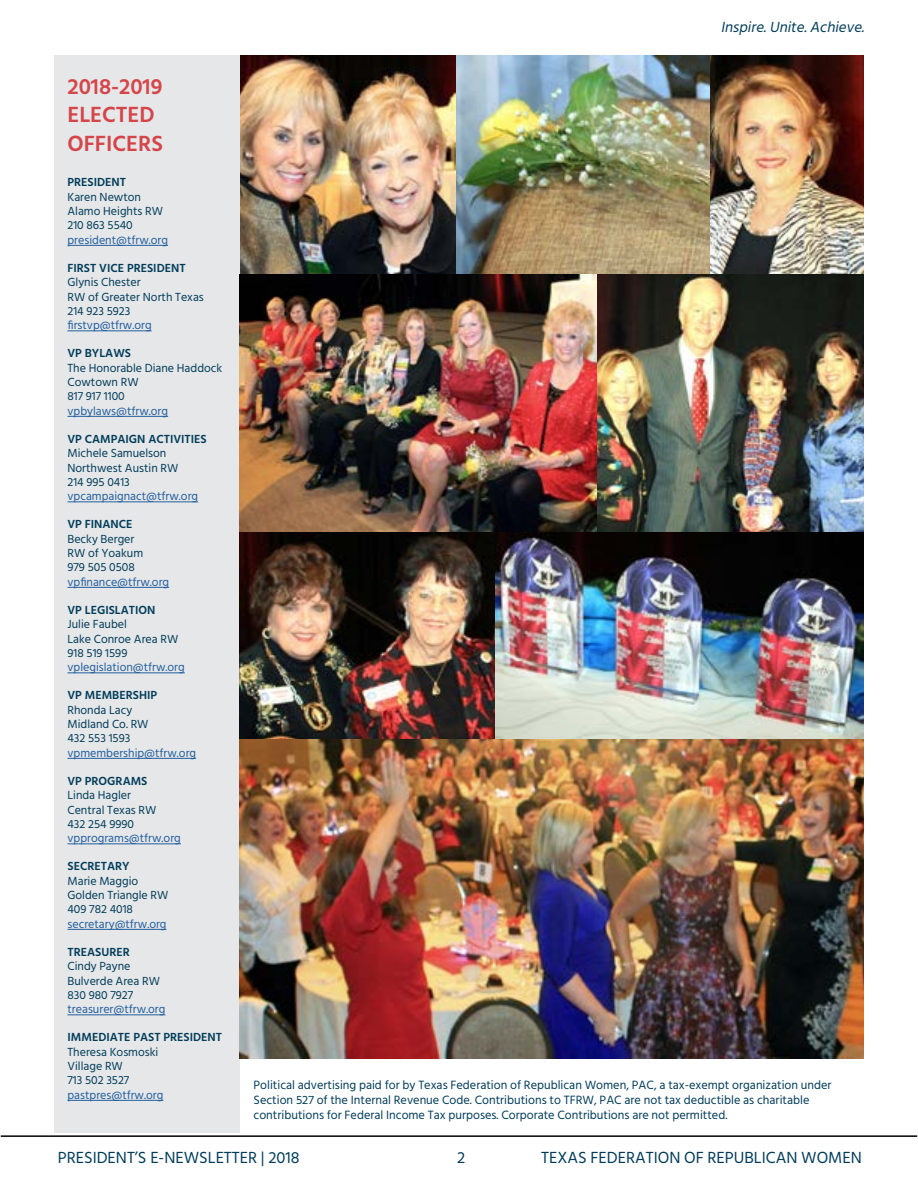
<style>
.page{position:relative;width:918px;height:1188px;background:#fff}
.page>*{position:absolute;margin:0;border:0;box-sizing:border-box;transform-origin:0 0}
.t1{font:600 22.5px/28.5px "Hind Siliguri";color:#d4464a}
.t2{font:16.5px "Hind Siliguri";color:#003c5a}
.t3{font:italic 15px "Hind Siliguri";color:#003c5a}
.Elected_Officers{font:12.3px/14.7px "Hind Siliguri";color:#003c5a}
.Elected_Officers-2{font:12px/14.4px "Hind Siliguri";color:#003c5a}
.s1{font-weight:600}
.s2{color:#215e9e}
</style>
<div class="page">
<hr style="left:1px;top:1135px;width:916px;height:2px;background:#000">
<img style="left:455px;top:55px;width:256px;height:220px">
<img style="left:240px;top:55px;width:215px;height:220px">
<img style="left:596px;top:275px;width:268px;height:257px">
<div style="left:54px;top:55px;width:186px;height:1078px;background:#e6e7e8"></div>
<hr style="left:68px;top:245px;width:100px;height:1px;background:#215e9e">
<hr style="left:68px;top:331px;width:84px;height:1px;background:#215e9e">
<hr style="left:68px;top:416px;width:100px;height:1px;background:#215e9e">
<hr style="left:68px;top:502px;width:130px;height:1px;background:#215e9e">
<hr style="left:68px;top:587px;width:101px;height:1px;background:#215e9e">
<hr style="left:68px;top:673px;width:117px;height:1px;background:#215e9e">
<hr style="left:68px;top:758px;width:128px;height:1px;background:#215e9e">
<hr style="left:68px;top:844px;width:113px;height:1px;background:#215e9e">
<hr style="left:68px;top:929px;width:99px;height:1px;background:#215e9e">
<hr style="left:68px;top:1015px;width:97px;height:1px;background:#215e9e">
<hr style="left:68px;top:1100px;width:95px;height:1px;background:#215e9e">
<img style="left:240px;top:532px;width:624px;height:527px">
<img style="left:711px;top:55px;width:153px;height:219px">
<img style="left:240px;top:275px;width:356px;height:257px">
<p class="t1" style="left:68px;top:73px;width:97px">2018-2019<br>ELECTED<br>OFFICERS</p>
<p class="Elected_Officers-2" style="left:68px;top:176px;width:102px"><span class="s1">PRESIDENT<br></span>Karen Newton<br>Alamo Heights RW<br>210 863 5540 <span class="s2">president@tfrw.org</span></p>
<p class="Elected_Officers-2" style="left:68px;top:261px;width:138px"><span class="s1">FIRST VICE PRESIDENT<br></span>Glynis Chester<br>RW of Greater North Texas<br>214 923 5923 <span class="s2">firstvp@tfrw.org</span></p>
<p class="Elected_Officers-2" style="left:68px;top:347px;width:156px"><span class="s1">VP BYLAWS<br></span>The Honorable Diane Haddock<br>Cowtown RW<br>817 917 1100 <span class="s2">vpbylaws@tfrw.org</span></p>
<p class="Elected_Officers-2" style="left:68px;top:432px;width:141px"><span class="s1">VP CAMPAIGN ACTIVITIES<br></span>Michele Samuelson<br>Northwest Austin RW<br>214 995 0413 <span class="s2">vpcampaignact@tfrw.org</span></p>
<p class="Elected_Officers-2" style="left:68px;top:518px;width:103px"><span class="s1">VP FINANCE<br></span>Becky Berger<br>RW of Yoakum<br>979 505 0508 <span class="s2">vpfinance@tfrw.org</span></p>
<p class="Elected_Officers-2" style="left:68px;top:603px;width:119px"><span class="s1">VP LEGISLATION<br></span>Julie Faubel<br>Lake Conroe Area RW<br>918 519 1599 <span class="s2">vplegislation@tfrw.org</span></p>
<p class="Elected_Officers-2" style="left:68px;top:689px;width:130px"><span class="s1">VP MEMBERSHIP<br></span>Rhonda Lacy<br>Midland Co. RW<br>432 553 1593 <span class="s2">vpmembership@tfrw.org</span></p>
<p class="Elected_Officers-2" style="left:68px;top:774px;width:115px"><span class="s1">VP PROGRAMS<br></span>Linda Hagler<br>Central Texas RW<br>432 254 9990 <span class="s2">vpprograms@tfrw.org</span></p>
<p class="Elected_Officers-2" style="left:68px;top:860px;width:102px"><span class="s1">SECRETARY<br></span>Marie Maggio<br>Golden Triangle RW<br>409 782 4018 <span class="s2">secretary@tfrw.org</span></p>
<p class="Elected_Officers-2" style="left:68px;top:945px;width:99px"><span class="s1">TREASURER<br></span>Cindy Payne<br>Bulverde Area RW<br>830 980 7927 <span class="s2">treasurer@tfrw.org</span></p>
<p class="Elected_Officers-2" style="left:68px;top:1031px;width:156px"><span class="s1">IMMEDIATE PAST PRESIDENT<br></span>Theresa Kosmoski<br>Village RW<br>713 502 3527 <span class="s2">pastpres@tfrw.org</span></p>
<p class="t3" style="left:721px;top:16px;width:149px">Inspire.Unite.Achieve.</p>
<p class="Elected_Officers" style="left:254px;top:1079px;width:580px">Political advertising paid for by Texas Federation of Republican Women, PAC, a tax-exempt organization under<br>Section 527 of the Internal Revenue Code. Contributions to TFRW, PAC are not tax deductible as charitable contributions for Federal Income Tax purposes. Corporate Contributions are not permitted.</p>
<h2 class="t2" style="left:457px;top:1146px;width:10px">2</h2>
<h2 class="t2" style="left:58px;top:1146px;width:243px">PRESIDENT’S E-NEWSLETTER | 2018</h2>
<h2 class="t2" style="left:541px;top:1146px;width:322px">TEXAS FEDERATION OF REPUBLICAN WOMEN</h2>
</div>
